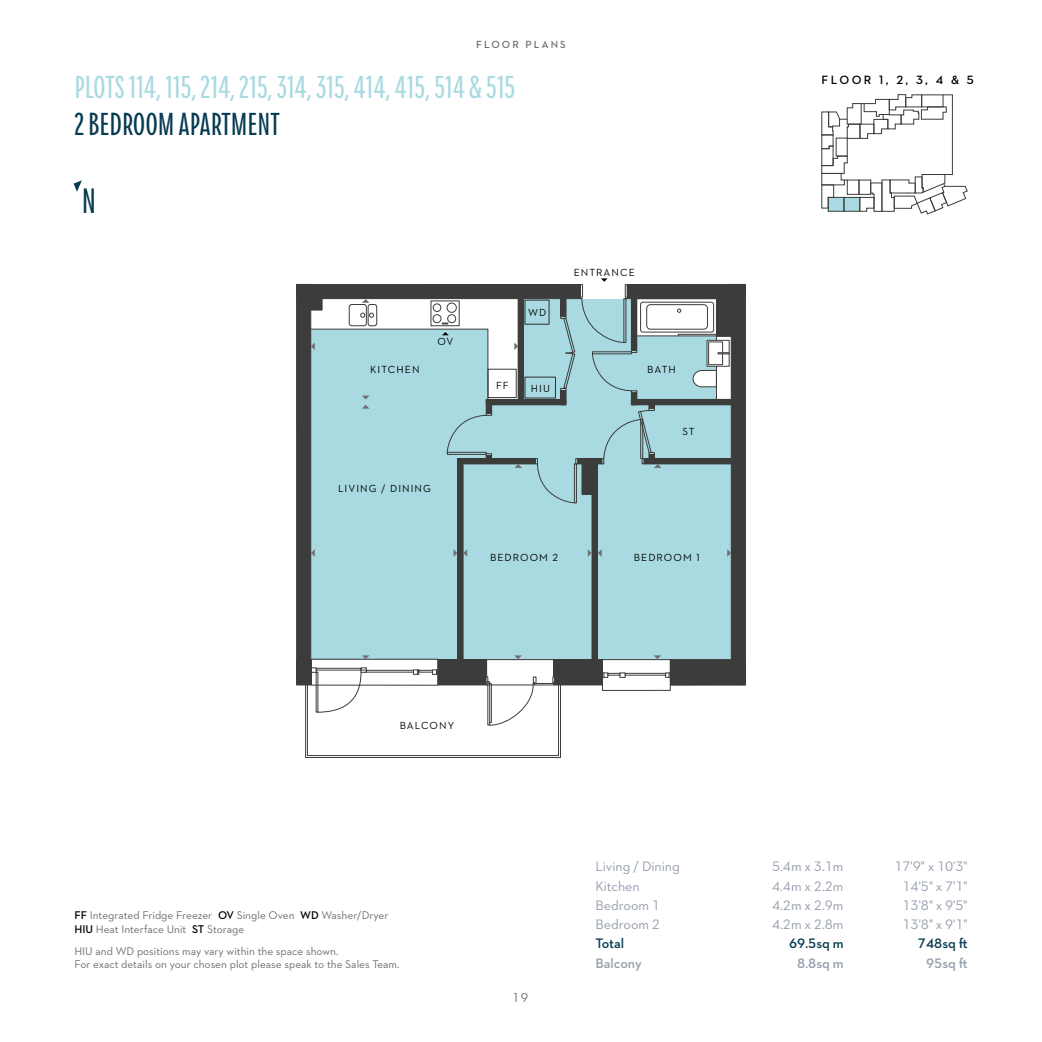
<style>
.page{position:relative;width:1042px;height:1042px;background:#fff}
.page>*{position:absolute;margin:0;border:0;box-sizing:border-box;transform-origin:0 0}
.t1{font:500 35px "Replete Sans";color:#063b52}
.t2{font:500 31.5px "Replete Sans";letter-spacing:-.005em;color:#a9dae2}
.t3{font:500 31.5px "Replete Sans";color:#063b52}
.t4{font:14px "Neutraface 2 Text";color:#969ead}
.t5{font:600 14px "Neutraface 2 Text";color:#063b52}
.t6{font:600 14px "Neutraface 2 Text";color:#969ead}
.t7{font:13.12px "Neutraface 2 Text";color:#706f6f}
.t8{font:600 12.25px "Neutraface 2 Text";letter-spacing:.2em;color:#000}
.t9{font:11.38px/12.2px "Neutraface 2 Text";color:#706f6f}
.t10{font:10.5px "Neutraface 2 Text";letter-spacing:.1em;color:#000}
.t11{font:600 10.5px "Neutraface 2 Text";letter-spacing:.2em;color:#706f6f}
.s1{font-weight:600;color:#000}
</style>
<div class="page">
<svg style="left:821px;top:94px;width:146px;height:121px"></svg>
<div style="left:307px;top:299px;width:426px;height:360px;background:#a9dae2"></div>
<svg style="left:716px;top:336px;width:16px;height:64px"></svg>
<svg style="left:636px;top:299px;width:80px;height:37px;background:#efefef"></svg>
<div style="left:640px;top:302px;width:74px;height:30px;border:1px solid #3c3c3b;border-radius:2px"></div>
<div style="left:646px;top:304px;width:62px;height:25px;border:1px solid #3c3c3b;border-radius:4px"></div>
<svg style="left:677px;top:309px;width:4px;height:4px"></svg>
<div style="left:561px;top:390px;width:5px;height:15px;background:#3c3c3b"></div>
<div style="left:560px;top:390px;width:6px;height:15px;border:1px solid #3c3c3b"></div>
<div style="left:518px;top:296px;width:6px;height:105px;border:1px solid #3c3c3b"></div>
<svg style="left:535px;top:458px;width:43px;height:45px"></svg>
<div style="left:486px;top:399px;width:80px;height:6px;background:#3c3c3b"></div>
<div style="left:631px;top:393px;width:6px;height:12px;background:#3c3c3b"></div>
<div style="left:631px;top:399px;width:102px;height:6px;background:#3c3c3b"></div>
<div style="left:458px;top:458px;width:5px;height:207px;background:#3c3c3b"></div>
<div style="left:457px;top:458px;width:6px;height:208px;border:1px solid #3c3c3b"></div>
<div style="left:592px;top:459px;width:5px;height:207px;background:#3c3c3b"></div>
<div style="left:592px;top:459px;width:6px;height:207px;border:1px solid #3c3c3b"></div>
<div style="left:458px;top:458px;width:77px;height:6px;background:#3c3c3b"></div>
<div style="left:578px;top:458px;width:24px;height:6px;background:#3c3c3b"></div>
<div style="left:644px;top:458px;width:89px;height:6px;background:#3c3c3b"></div>
<div style="left:627px;top:284px;width:118px;height:15px;background:#3c3c3b"></div>
<div style="left:731px;top:284px;width:14px;height:400px;background:#3c3c3b"></div>
<div style="left:297px;top:284px;width:14px;height:400px;background:#3c3c3b"></div>
<div style="left:296px;top:284px;width:15px;height:401px;border:1px solid #3c3c3b"></div>
<div style="left:297px;top:284px;width:283px;height:15px;background:#3c3c3b"></div>
<div style="left:670px;top:659px;width:75px;height:26px;background:#3c3c3b"></div>
<div style="left:670px;top:659px;width:75px;height:26px;border:1px solid #3c3c3b"></div>
<div style="left:602px;top:659px;width:68px;height:32px;border:1px solid #3c3c3b"></div>
<div style="left:625px;top:673px;width:41px;height:2px;border:1px solid #3c3c3b"></div>
<svg style="left:665px;top:672px;width:6px;height:5px"></svg>
<svg style="left:603px;top:672px;width:22px;height:5px"></svg>
<div style="left:438px;top:659px;width:48px;height:26px;background:#3c3c3b"></div>
<div style="left:297px;top:659px;width:14px;height:26px;background:#3c3c3b"></div>
<div style="left:296px;top:659px;width:16px;height:26px;border:1px solid #3c3c3b"></div>
<div style="left:555px;top:659px;width:47px;height:26px;background:#3c3c3b"></div>
<div style="left:554px;top:659px;width:49px;height:26px;border:1px solid #3c3c3b"></div>
<div style="left:486px;top:659px;width:69px;height:26px;border:1px solid #3c3c3b"></div>
<svg style="left:678px;top:334px;width:51px;height:53px"></svg>
<div style="left:311px;top:659px;width:127px;height:26px;border:1px solid #3c3c3b"></div>
<div style="left:716px;top:297px;width:16px;height:39px;background:#3c3c3b"></div>
<div style="left:582px;top:461px;width:12px;height:33px;background:#3c3c3b"></div>
<svg style="left:305px;top:667px;width:256px;height:91px"></svg>
<svg style="left:727px;top:549px;width:4px;height:8px"></svg>
<svg style="left:598px;top:549px;width:4px;height:8px"></svg>
<svg style="left:601px;top:402px;width:60px;height:66px"></svg>
<svg style="left:654px;top:655px;width:7px;height:4px"></svg>
<svg style="left:588px;top:549px;width:4px;height:8px"></svg>
<svg style="left:463px;top:549px;width:4px;height:8px"></svg>
<svg style="left:514px;top:655px;width:8px;height:4px"></svg>
<svg style="left:453px;top:549px;width:4px;height:8px"></svg>
<svg style="left:311px;top:549px;width:4px;height:8px"></svg>
<svg style="left:362px;top:655px;width:7px;height:4px"></svg>
<svg style="left:309px;top:299px;width:213px;height:169px"></svg>
<svg style="left:560px;top:278px;width:77px;height:115px"></svg>
<svg style="left:74px;top:180px;width:8px;height:12px"></svg>
<p class="t11" style="left:476px;top:38px;width:91px">FLOOR PLANS</p>
<h2 class="t2" style="left:74px;top:69px;width:442px">PLOTS 114, 115, 214, 215, 314, 315, 414, 415, 514 &amp; 515</h2>
<h2 class="t3" style="left:74px;top:106px;width:207px">2 BEDROOM APARTMENT</h2>
<h1 class="t1" style="left:82px;top:181px;width:16px">N</h1>
<p class="t10" style="left:370px;top:363px;width:51px">KITCHEN</p>
<p class="t10" style="left:437px;top:335px;width:17px">OV</p>
<p class="t10" style="left:338px;top:482px;width:94px">LIVING / DINING</p>
<p class="t10" style="left:528px;top:306px;width:20px">WD</p>
<p class="t10" style="left:496px;top:378px;width:14px">FF</p>
<p class="t10" style="left:531px;top:382px;width:21px">HIU</p>
<p class="t10" style="left:574px;top:266px;width:63px">ENTRANCE</p>
<p class="t10" style="left:647px;top:363px;width:30px">BATH</p>
<p class="t10" style="left:682px;top:425px;width:14px">ST</p>
<p class="t10" style="left:490px;top:551px;width:70px">BEDROOM 2</p>
<p class="t10" style="left:634px;top:551px;width:67px">BEDROOM 1</p>
<p class="t10" style="left:400px;top:719px;width:56px">BALCONY</p>
<p class="t8" style="left:821px;top:72px;width:154px">FLOOR 1, 2, 3, 4 &amp; 5</p>
<p class="t9" style="left:74px;top:908px;width:316px;line-height:14px"><span class="s1">FF</span> Integrated Fridge Freezer <span class="s1">OV</span> Single Oven <span class="s1">WD</span> Washer/Dryer<br><span class="s1">HIU</span> Heat Interface Unit <span class="s1">ST</span> Storage</p>
<p class="t9" style="left:74px;top:945px;width:327px">HIU and WD positions may vary within the space shown.<br>For exact details on your chosen plot please speak to the Sales Team.</p>
<p class="t7" style="left:514px;top:989px;width:16px">19</p>
<p class="t4" style="left:595px;top:858px;width:86px">Living / Dining</p>
<p class="t4" style="left:772px;top:858px;width:73px">5.4m x 3.1m</p>
<p class="t4" style="left:894px;top:858px;width:75px">17'9" x 10'3"</p>
<p class="t4" style="left:595px;top:877px;width:46px">Kitchen</p>
<p class="t4" style="left:772px;top:877px;width:73px">4.4m x 2.2m</p>
<p class="t4" style="left:902px;top:877px;width:67px">14'5" x 7'1"</p>
<p class="t4" style="left:595px;top:896px;width:66px">Bedroom 1</p>
<p class="t4" style="left:772px;top:896px;width:73px">4.2m x 2.9m</p>
<p class="t4" style="left:902px;top:896px;width:67px">13'8" x 9'5"</p>
<p class="t4" style="left:595px;top:915px;width:66px">Bedroom 2</p>
<p class="t4" style="left:772px;top:915px;width:73px">4.2m x 2.8m</p>
<p class="t4" style="left:902px;top:915px;width:67px">13'8" x 9'1"</p>
<p class="t5" style="left:595px;top:934px;width:30px">Total</p>
<p class="t5" style="left:789px;top:934px;width:56px">69.5sq m</p>
<p class="t5" style="left:918px;top:934px;width:51px">748sq ft</p>
<p class="t6" style="left:595px;top:954px;width:48px">Balcony</p>
<p class="t6" style="left:797px;top:954px;width:48px">8.8sq m</p>
<p class="t6" style="left:926px;top:954px;width:43px">95sq ft</p>
</div>
